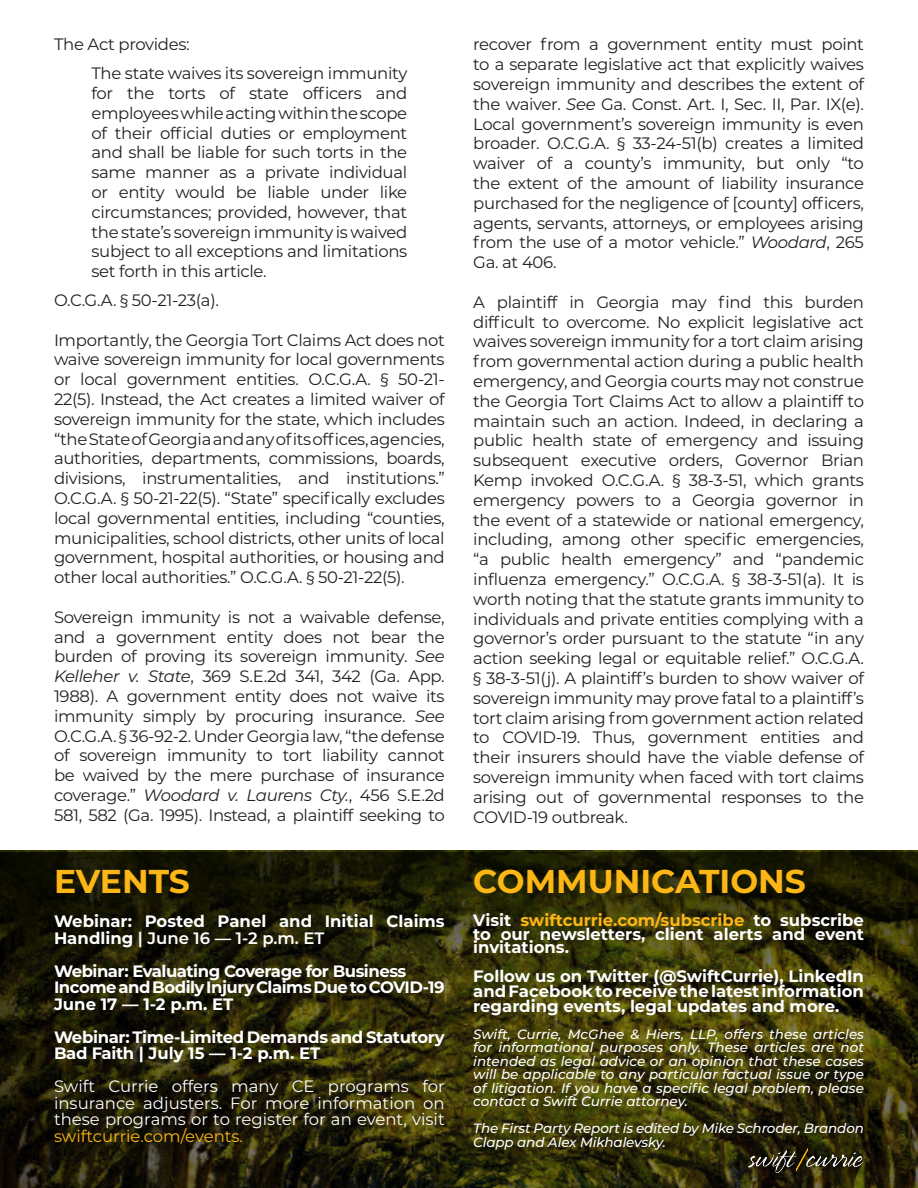
<style>
.page{position:relative;width:918px;height:1188px;background:#fff}
.page>*{position:absolute;margin:0;border:0;box-sizing:border-box;transform-origin:0 0}
.t1{font:700 33px "Montserrat";color:#fcb615}
.t2{font:16.5px/19.8px "Montserrat";letter-spacing:-.02em;color:#231f20;text-align:justify}
.t3{font:700 16.5px/16.5px "Montserrat";letter-spacing:-.01em;color:#fff}
.t4{font:16.5px/16.5px "Montserrat";color:#fff;text-align:justify}
.t5{font:700 16.5px "Montserrat";letter-spacing:-.03em;color:#fff}
.t6{font:italic 500 13.5px/13.5px "Montserrat";letter-spacing:-.01em;color:#fff;text-align:justify}
.s1{font-style:italic}
.s2{font-weight:600}
.s3{color:#fcb615}
</style>
<div class="page">
<svg style="left:0;top:852px;width:918px;height:336px;background:#2a2707"></svg>
<img style="left:748px;top:1148px;width:115px;height:25px">
<p class="t2" style="left:54px;top:34px;width:137px">The Act provides:</p>
<p class="t2" style="left:92px;top:63px;width:317px">The state waives its sovereign immunity for the torts of state officers and employees while acting within the scope of their official duties or employment and shall be liable for such torts in the same manner as a private individual or entity would be liable under like circumstances; provided, however, that the state’s sovereign immunity is waived subject to all exceptions and limitations set forth in this article.</p>
<p class="t2" style="left:54px;top:290px;width:166px">O.C.G.A. § 50-21-23(a).</p>
<p class="t2" style="left:54px;top:329px;width:392px">Importantly, the Georgia Tort Claims Act does not waive sovereign immunity for local governments or local government entities. O.C.G.A. § 50-21- 22(5). Instead, the Act creates a limited waiver of sovereign immunity for the state, which includes “the State of Georgia and any of its offices, agencies, authorities, departments, commissions, boards, divisions, instrumentalities, and institutions.” O.C.G.A. § 50-21-22(5). “State” specifically excludes local governmental entities, including “counties, municipalities, school districts, other units of local government, hospital authorities, or housing and other local authorities.” O.C.G.A. § 50‑21‑22(5).</p>
<p class="t2" style="left:54px;top:607px;width:392px">Sovereign immunity is not a waivable defense, and a government entity does not bear the burden of proving its sovereign immunity. <span class="s1">See Kelleher v. State</span>, 369 S.E.2d 341, 342 (Ga. App.<br>1988). A government entity does not waive its immunity simply by procuring insurance. <span class="s1">See </span>O.C.G.A. § 36‑92-2. Under Georgia law, “the defense of sovereign immunity to tort liability cannot be waived by the mere purchase of insurance coverage.” <span class="s1">Woodard v. Laurens Cty.</span>, 456 S.E.2d 581, 582 (Ga. 1995). Instead, a plaintiff seeking to</p>
<p class="t1" style="left:54px;top:857px;width:138px">EVENTS</p>
<p class="t3" style="left:54px;top:913px;width:392px">Webinar: Posted Panel and Initial Claims<br>Handling <span class="s2">| June 16 — 1-2 p.m. ET</span></p>
<p class="t5" style="left:54px;top:959px;width:354px">Webinar: Evaluating Coverage for Business</p>
<p class="t5" style="left:54px;top:976px;width:392px">Income and Bodily Injury Claims Due to COVID-19</p>
<p class="t3" style="left:54px;top:995px;width:181px">June 17 — 1-2 p.m. ET</p>
<p class="t3" style="left:54px;top:1028px;width:392px">Webinar: Time-Limited Demands and Statutory<br>Bad Faith | July 15 — 1-2 p.m. ET</p>
<p class="t4" style="left:54px;top:1078px;width:392px">Swift Currie offers many CE programs for insurance adjusters. For more information on these programs or to register for an event, visit <span class="s3">swiftcurrie.com/events.</span></p>
<p class="t2" style="left:473px;top:34px;width:392px">recover from a government entity must point to a separate legislative act that explicitly waives sovereign immunity and describes the extent of the waiver. <span class="s1">See</span> Ga. Const. Art. I, Sec. II, Par. IX(e).<br>Local government’s sovereign immunity is even broader. O.C.G.A. § 33‑24-51(b) creates a limited waiver of a county’s immunity, but only “to the extent of the amount of liability insurance purchased for the negligence of [county] officers, agents, servants, attorneys, or employees arising from the use of a motor vehicle.” <span class="s1">Woodard</span>, 265<br>Ga. at 406.</p>
<p class="t2" style="left:473px;top:292px;width:392px">A plaintiff in Georgia may find this burden difficult to overcome. No explicit legislative act waives sovereign immunity for a tort claim arising from governmental action during a public health emergency, and Georgia courts may not construe the Georgia Tort Claims Act to allow a plaintiff to maintain such an action. Indeed, in declaring a public health state of emergency and issuing subsequent executive orders, Governor Brian Kemp invoked O.C.G.A. § 38‑3‑51, which grants emergency powers to a Georgia governor in the event of a statewide or national emergency, including, among other specific emergencies, “a public health emergency” and “pandemic influenza emergency.” O.C.G.A. § 38‑3‑51(a). It is worth noting that the statute grants immunity to individuals and private entities complying with a governor’s order pursuant to the statute “in any action seeking legal or equitable relief.” O.C.G.A. § 38‑3‑51(j). A plaintiff’s burden to show waiver of sovereign immunity may prove fatal to a plaintiff’s tort claim arising from government action related to COVID-19. Thus, government entities and their insurers should have the viable defense of sovereign immunity when faced with tort claims arising out of governmental responses to the COVID‑19 outbreak.</p>
<p class="t1" style="left:473px;top:857px;width:334px">COMMUNICATIONS</p>
<p class="t3" style="left:473px;top:913px;width:392px;line-height:13.5px;text-align:justify">Visit <span class="s3">swiftcurrie.com/subscribe</span> to subscribe to our newsletters, client alerts and event invitations.</p>
<p class="t3" style="left:473px;top:968px;width:392px;line-height:15px;text-align:justify">Follow us on Twitter (@SwiftCurrie), LinkedIn and Facebook to receive the latest information regarding events, legal updates and more.</p>
<p class="t6" style="left:473px;top:1027px;width:392px">Swift, Currie, McGhee &amp; Hiers, LLP, offers these articles for informational purposes only. These articles are not intended as legal advice or an opinion that these cases will be applicable to any particular factual issue or type of litigation. If you have a specific legal problem, please contact a Swift Currie attorney.</p>
<p class="t6" style="left:473px;top:1121px;width:392px">The First Party Report is edited by Mike Schroder, Brandon<br>Clapp and Alex Mikhalevsky.</p>
</div>
